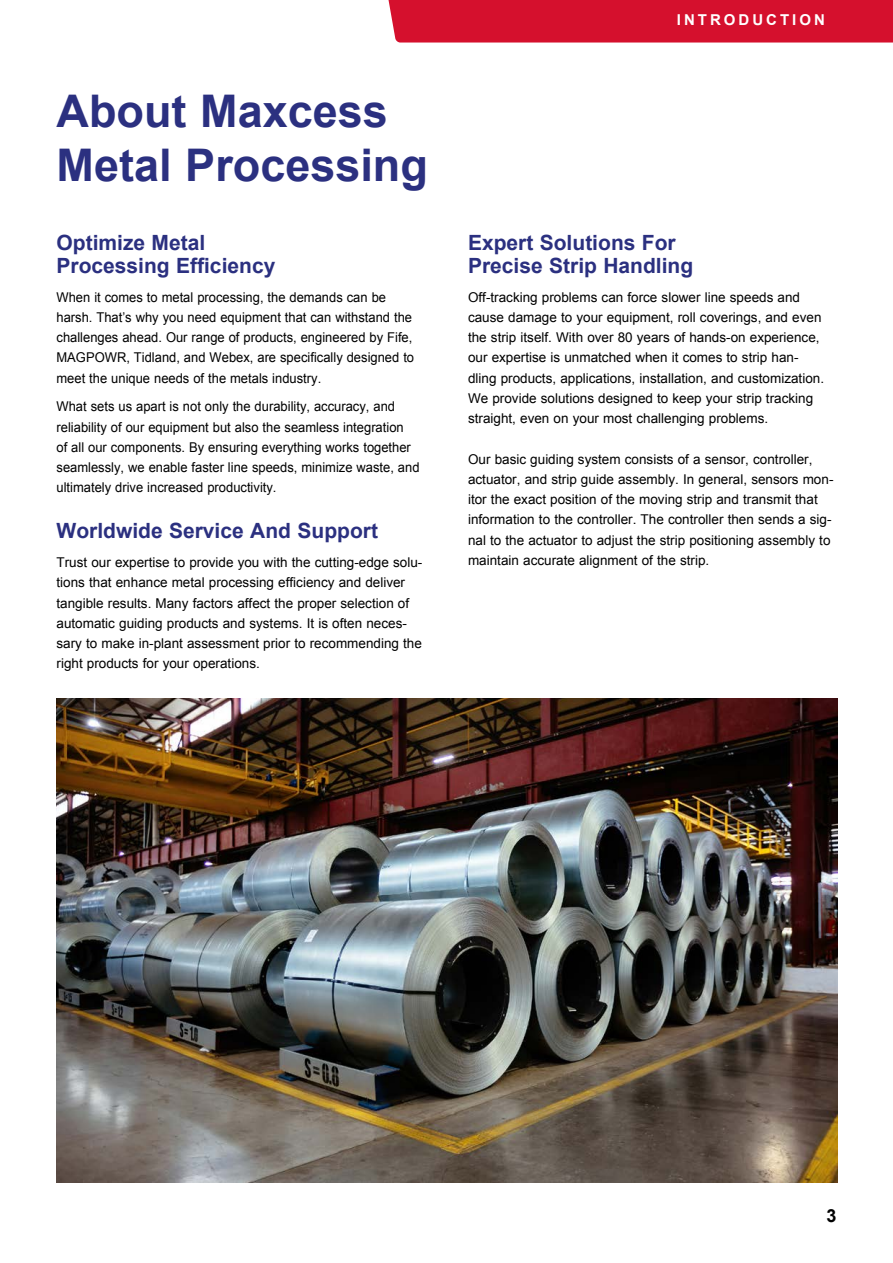
<style>
.page{position:relative;width:893px;height:1263px;background:#fff}
.page>*{position:absolute;margin:0;border:0;box-sizing:border-box;transform-origin:0 0}
.t1{font:700 45px/54px "Arial";color:#2b3080}
.t2{font:700 21px/22.5px "Arial";color:#2b3080}
.t3{font:700 18px "Arial";color:#000}
.t4{font:700 15px "Arial";letter-spacing:.2em;color:#fff}
.t5{font:13.5px/20.2px "Arial";color:#000}
.t6{font:13.5px/20.2px "Arial";color:#000;scale:.96 1}
</style>
<div class="page">
<div style="left:388px;top:0;width:505px;height:43px;background:#d5102d"></div>
<img style="left:57px;top:698px;width:780px;height:484px">
<h1 class="t1" style="left:57px;top:86px;width:373px">About Maxcess<br>Metal Processing</h1>
<h2 class="t2" style="left:57px;top:232px;width:220px">Optimize Metal<br>Processing Efficiency</h2>
<p class="t6" style="left:57px;top:287px;width:374px">When it comes to metal processing, the demands can be harsh. That’s why you need equipment that can withstand the challenges ahead. Our range of products, engineered by Fife, MAGPOWR, Tidland, and Webex, are specifically designed to meet the unique needs of the metals industry.</p>
<p class="t6" style="left:57px;top:397px;width:380px">What sets us apart is not only the durability, accuracy, and reliability of our equipment but also the seamless integration<br>of all our components. By ensuring everything works together seamlessly, we enable faster line speeds, minimize waste, and ultimately drive increased productivity.</p>
<h2 class="t2" style="left:57px;top:520px;width:323px">Worldwide Service And Support</h2>
<p class="t5" style="left:57px;top:552px;width:367px">Trust our expertise to provide you with the cutting-edge solu&shy;tions that enhance metal processing efficiency and deliver tangible results. Many factors affect the proper selection of automatic guiding products and systems. It is often neces&shy;sary to make in-plant assessment prior to recommending the right products for your operations.</p>
<p class="t4" style="left:677px;top:10px;width:149px">INTRODUCTION</p>
<h2 class="t2" style="left:468px;top:232px;width:227px">Expert Solutions For<br>Precise Strip Handling</h2>
<p class="t5" style="left:468px;top:287px;width:358px">Off-tracking problems can force slower line speeds and cause damage to your equipment, roll coverings, and even the strip itself. With over 80 years of hands-on experience, our expertise is unmatched when it comes to strip han&shy;dling products, applications, installation, and customization.<br>We provide solutions designed to keep your strip tracking straight, even on your most challenging problems.</p>
<p class="t5" style="left:468px;top:449px;width:367px">Our basic guiding system consists of a sensor, controller, actuator, and strip guide assembly. In general, sensors mon&shy;itor the exact position of the moving strip and transmit that information to the controller. The controller then sends a sig&shy;nal to the actuator to adjust the strip positioning assembly to maintain accurate alignment of the strip.</p>
<h3 class="t3" style="left:826px;top:1203px;width:12px">3</h3>
</div>
